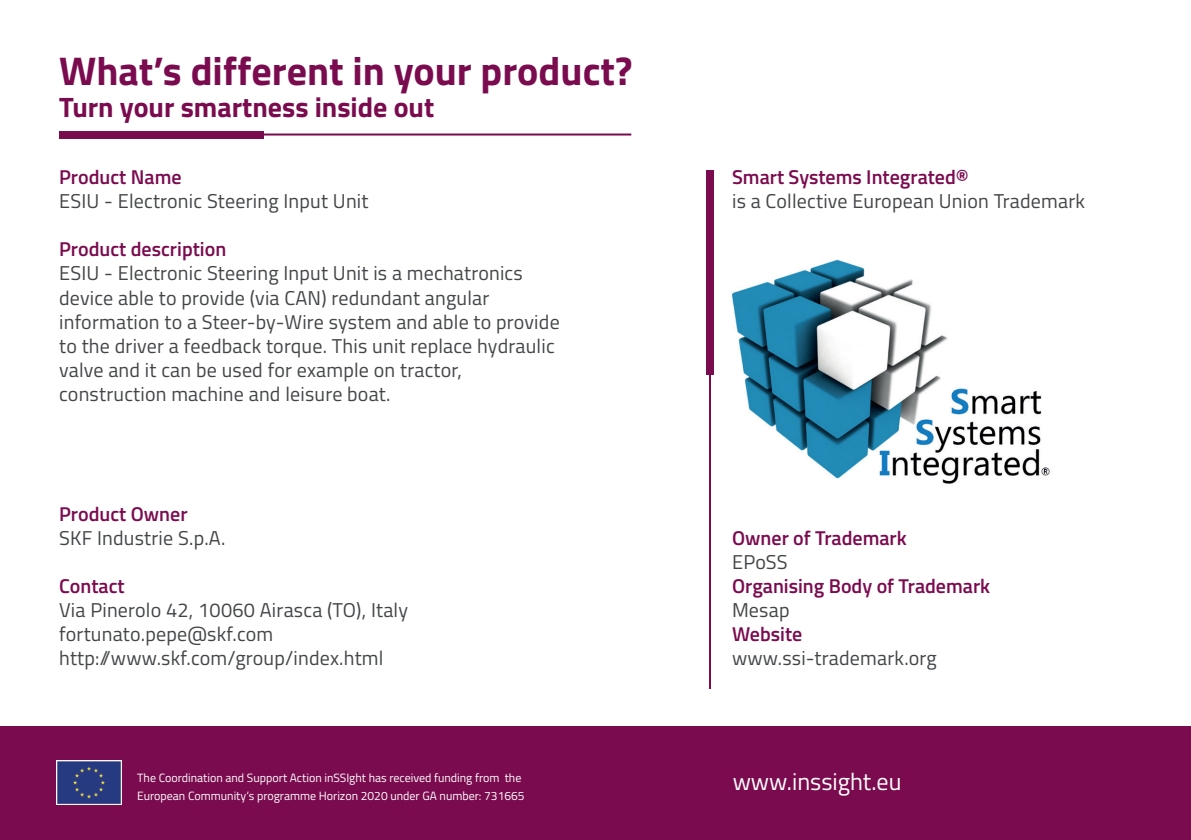
<style>
.page{position:relative;width:1191px;height:840px;background:#fff}
.page>*{position:absolute;margin:0;border:0;box-sizing:border-box;transform-origin:0 0}
.t1{font:700 40px "Titillium";color:#7b0b4f}
.t2{font:700 28px "Titillium";color:#7b0b4f}
.t3{font:24px "Titillium";color:#fff}
.t4{font:20px/24px "Titillium";letter-spacing:.01em;color:#434648}
.t5{font:600 20px "Titillium";color:#7b0b4f}
.t6{font:12px/18px "Titillium";color:#fff}
</style>
<div class="page">
<img style="left:731px;top:259px;width:319px;height:225px">
<div style="left:0;top:726px;width:1191px;height:113px;background:#7b0b4f"></div>
<img style="left:57px;top:760px;width:64px;height:43px">
<hr style="left:59px;top:133px;width:572px;height:2px;background:#7b0b4f">
<div style="left:59px;top:130px;width:205px;height:8px;background:#7b0b4f"></div>
<hr style="left:708px;top:170px;width:2px;height:518px;background:#7b0b4f">
<div style="left:705px;top:170px;width:8px;height:204px;background:#7b0b4f"></div>
<h1 class="t1" style="left:59px;top:40px;width:575px">What’s different in your product?</h1>
<h2 class="t2" style="left:59px;top:85px;width:377px">Turn your smartness inside out</h2>
<p class="t5" style="left:59px;top:162px;width:124px">Product Name</p>
<p class="t4" style="left:59px;top:188px;width:311px">ESIU - Electronic Steering Input Unit</p>
<p class="t5" style="left:59px;top:234px;width:169px">Product description</p>
<p class="t4" style="left:59px;top:260px;width:502px">ESIU - Electronic Steering Input Unit is a mechatronics device able to provide (via CAN) redundant angular information to a Steer-by-Wire system and able to provide to the driver a feedback torque. This unit replace hydraulic valve and it can be used for example on tractor, construction machine and leisure boat.</p>
<p class="t5" style="left:59px;top:498px;width:130px">Product Owner</p>
<p class="t4" style="left:59px;top:524px;width:168px">SKF Industrie S.p.A.</p>
<p class="t5" style="left:59px;top:570px;width:67px">Contact</p>
<p class="t4" style="left:59px;top:596px;width:350px">Via Pinerolo 42, 10060 Airasca (TO), Italy fortunato.pepe@skf.com http://www.skf.com/group/index.html</p>
<p class="t5" style="left:732px;top:162px;width:238px">Smart Systems Integrated®</p>
<p class="t4" style="left:732px;top:188px;width:354px">is a Collective European Union Trademark</p>
<p class="t5" style="left:732px;top:522px;width:176px">Owner of Trademark</p>
<p class="t4" style="left:732px;top:548px;width:57px">EPoSS</p>
<p class="t5" style="left:732px;top:570px;width:260px">Organising Body of Trademark</p>
<p class="t4" style="left:732px;top:596px;width:59px">Mesap</p>
<p class="t5" style="left:732px;top:618px;width:72px">Website</p>
<p class="t4" style="left:732px;top:644px;width:206px">www.ssi-trademark.org</p>
<p class="t6" style="left:137px;top:767px;width:389px">The Coordination and Support Action inSSIght has received funding from the<br>European Community‘s programme Horizon 2020 under GA number: 731665</p>
<p class="t3" style="left:732px;top:763px;width:170px">www.inssight.eu</p>
</div>
